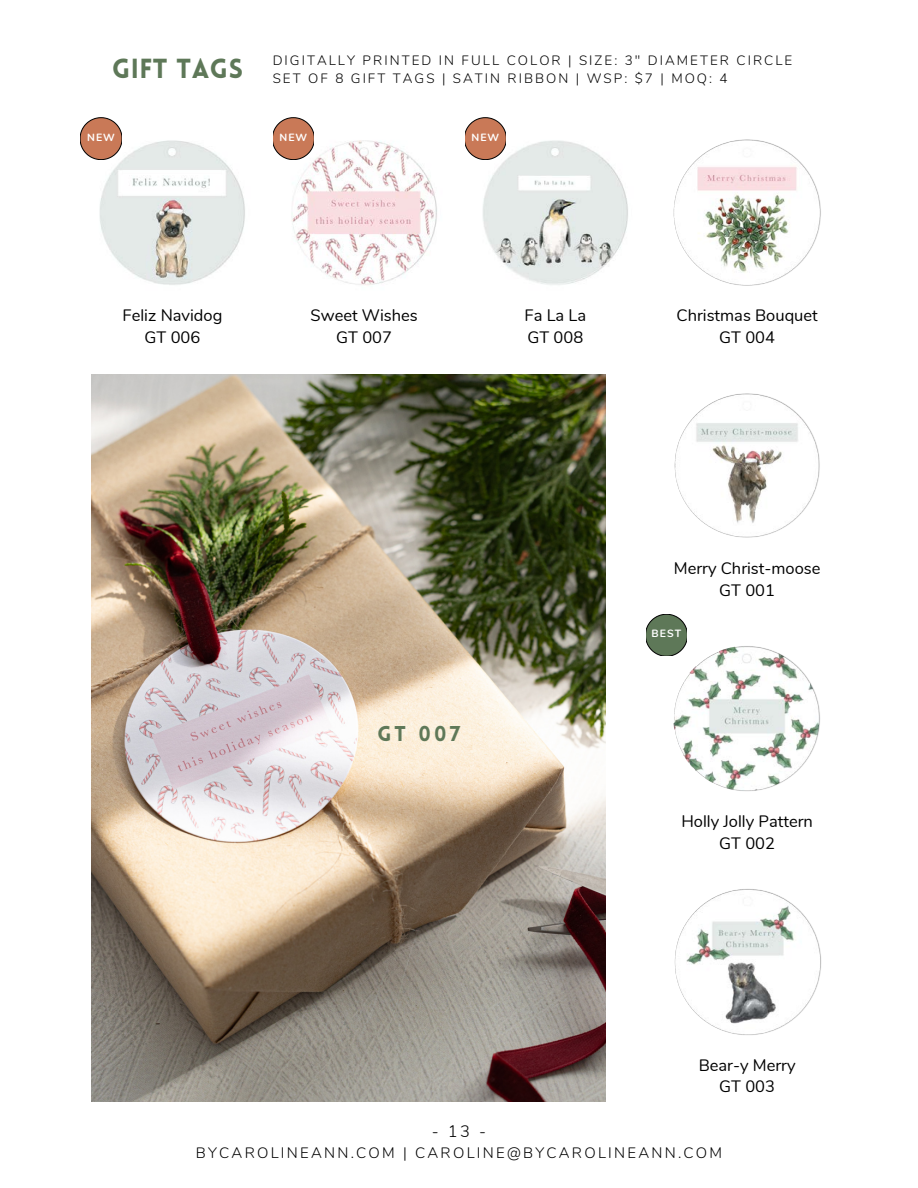
<style>
.page{position:relative;width:918px;height:1188px;background:#fff}
.page>*{position:absolute;margin:0;border:0;box-sizing:border-box;transform-origin:0 0}
.t1{font:900 27px "Lovelo";letter-spacing:.02em;color:#5e7858}
.t2{font:900 21px "Lovelo";color:#5e7858}
.t3{font:16.5px "Nunito";color:#000}
.t4{font:300 16.5px "Nunito";color:#000}
.t5{font:300 15px "Nunito";letter-spacing:.15em;color:#000}
.t6{font:300 13.5px "Nunito";letter-spacing:.15em;color:#000}
.t7{font:700 10.5px "Nunito";letter-spacing:.1em;color:#fff}
</style>
<div class="page">
<img style="left:94px;top:131px;width:151px;height:154px">
<svg style="left:81px;top:118px;width:40px;height:41px;background:#c5856a"></svg>
<img style="left:287px;top:140px;width:150px;height:145px">
<svg style="left:646px;top:614px;width:41px;height:42px"></svg>
<img style="left:478px;top:140px;width:150px;height:145px">
<img style="left:673px;top:139px;width:148px;height:147px">
<img style="left:666px;top:635px;width:154px;height:156px">
<img style="left:674px;top:393px;width:146px;height:145px">
<img style="left:92px;top:374px;width:514px;height:727px">
<img style="left:674px;top:889px;width:147px;height:146px">
<svg style="left:273px;top:118px;width:41px;height:41px;background:#c5866c"></svg>
<svg style="left:465px;top:118px;width:41px;height:41px;background:#c5866c"></svg>
<p class="t1" style="left:112px;top:57px;width:132px">Gift Tags</p>
<p class="t7" style="left:87px;top:130px;width:29px">NEW</p>
<p class="t6" style="left:273px;top:51px;width:521px">DIGITALLY PRINTED IN FULL COLOR | SIZE: 3" DIAMETER CIRCLE</p>
<p class="t6" style="left:273px;top:69px;width:456px">SET OF 8 GIFT TAGS | SATIN RIBBON | WSP: $7 | MOQ: 4</p>
<p class="t7" style="left:279px;top:130px;width:29px">NEW</p>
<p class="t7" style="left:471px;top:130px;width:29px">NEW</p>
<p class="t3" style="left:123px;top:305px;width:101px">Feliz Navidog</p>
<p class="t3" style="left:145px;top:326px;width:57px">GT 006</p>
<p class="t3" style="left:311px;top:305px;width:109px">Sweet Wishes</p>
<p class="t3" style="left:336px;top:326px;width:57px">GT 007</p>
<p class="t3" style="left:525px;top:305px;width:63px">Fa La La</p>
<p class="t3" style="left:528px;top:326px;width:57px">GT 008</p>
<p class="t3" style="left:677px;top:305px;width:143px">Christmas Bouquet</p>
<p class="t3" style="left:719px;top:326px;width:57px">GT 004</p>
<p class="t2" style="left:377px;top:725px;width:84px">GT 007</p>
<p class="t4" style="left:432px;top:1120px;width:56px">-13-</p>
<p class="t3" style="left:674px;top:558px;width:148px">Merry Christ-moose</p>
<p class="t3" style="left:719px;top:579px;width:57px">GT 001</p>
<p class="t7" style="left:652px;top:627px;width:31px">BEST</p>
<p class="t3" style="left:681px;top:811px;width:133px">Holly Jolly Pattern</p>
<p class="t3" style="left:719px;top:832px;width:57px">GT 002</p>
<p class="t3" style="left:699px;top:1054px;width:98px">Bear-y Merry</p>
<p class="t3" style="left:719px;top:1076px;width:57px">GT 003</p>
<p class="t5" style="left:196px;top:1143px;width:528px">BYCAROLINEANN.COM | CAROLINE@BYCAROLINEANN.COM</p>
</div>
